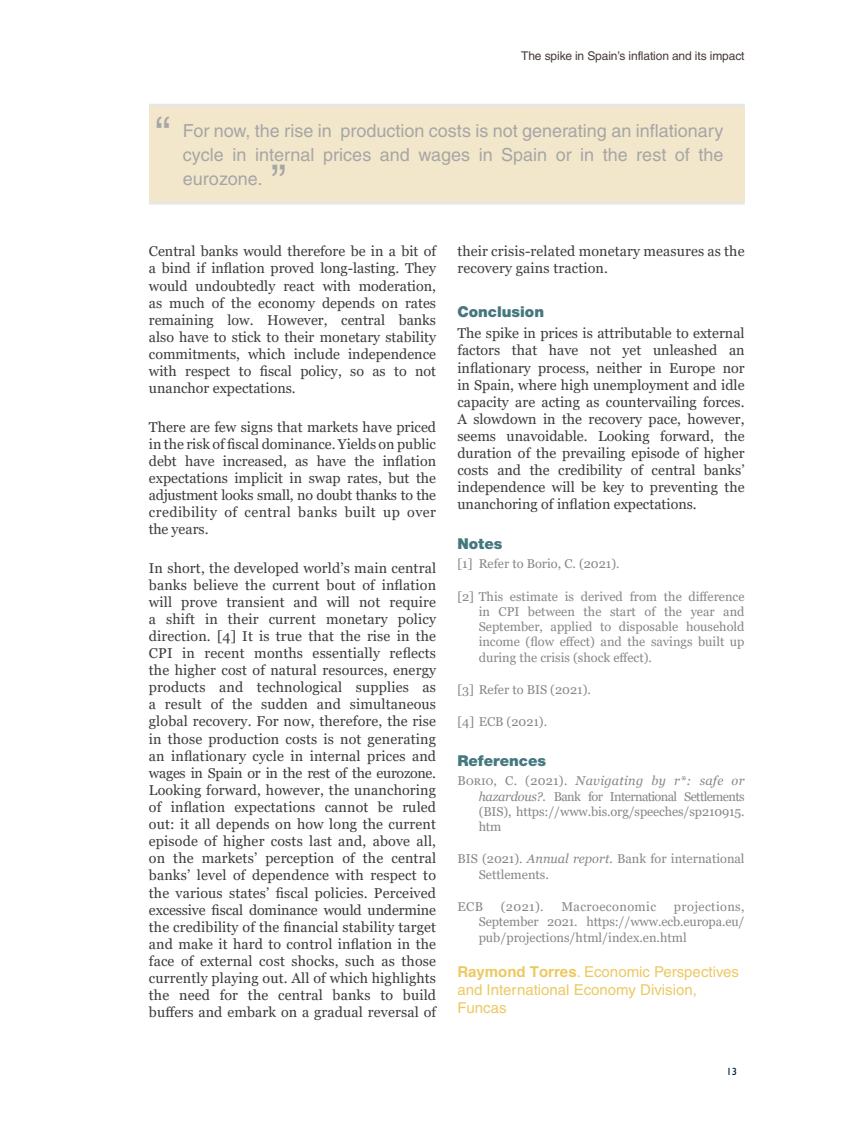
<style>
.page{position:relative;width:851px;height:1127px;background:#fff}
.page>*{position:absolute;margin:0;border:0;box-sizing:border-box;transform-origin:0 0}
.t1{font:45px "Helvetica";color:#a6a6a6}
.t2{font:18px/24px "Helvetica";color:#a6a6a6;text-align:justify}
.t3{font:15px/18px "Helvetica";color:#ecc962}
.t4{font:900 15px "Helvetica Neue";color:#45777e}
.t5{font:14.25px/17.1px "Georgia";letter-spacing:.01em;color:#3c3c3b;text-align:justify}
.t6{font:12.75px/15.3px "Georgia";color:#878787;text-align:justify}
.t7{font:12.75px "Georgia";letter-spacing:.03em;color:#878787}
.t8{font:12px "Helvetica";letter-spacing:-.01em;color:#453a36}
.t9{font:500 10.5px "Gill Sans MT Std";color:#001d39}
.s1{font-style:italic}
.s2{font-weight:700}
</style>
<div class="page">
<div style="left:149px;top:107px;width:595px;height:96px;background:#f3e7cb"></div>
<hr style="left:149px;top:104px;width:595px;height:3px;background:#e6e6e6">
<hr style="left:149px;top:201px;width:595px;height:3px;background:#e6e6e6">
<p class="t8" style="left:521px;top:49px;width:225px">The spike in Spain’s inflation and its impact</p>
<h1 class="t1" style="left:155px;top:107px;width:16px">“</h1>
<p class="t2" style="left:183px;top:118px;width:542px">For now, the rise in production costs is not generating an inflationary cycle in internal prices and wages in Spain or in the rest of the eurozone.</p>
<h1 class="t1" style="left:271px;top:155px;width:16px">”</h1>
<p class="t5" style="left:149px;top:243px;width:289px">Central banks would therefore be in a bit of a bind if inflation proved long-lasting. They would undoubtedly react with moderation, as much of the economy depends on rates remaining low. However, central banks also have to stick to their monetary stability commitments, which include independence with respect to fiscal policy, so as to not unanchor expectations.</p>
<p class="t5" style="left:149px;top:418px;width:289px">There are few signs that markets have priced in the risk of fiscal dominance. Yields on public debt have increased, as have the inflation expectations implicit in swap rates, but the adjustment looks small, no doubt thanks to the credibility of central banks built up over the years.</p>
<p class="t5" style="left:149px;top:559px;width:289px">In short, the developed world’s main central banks believe the current bout of inflation will prove transient and will not require a shift in their current monetary policy direction. [4] It is true that the rise in the CPI in recent months essentially reflects the higher cost of natural resources, energy products and technological supplies as a result of the sudden and simultaneous global recovery. For now, therefore, the rise in those production costs is not generating an inflationary cycle in internal prices and wages in Spain or in the rest of the eurozone.<br>Looking forward, however, the unanchoring of inflation expectations cannot be ruled out: it all depends on how long the current episode of higher costs last and, above all, on the markets’ perception of the central banks’ level of dependence with respect to the various states’ fiscal policies. Perceived excessive fiscal dominance would undermine the credibility of the financial stability target and make it hard to control inflation in the face of external cost shocks, such as those currently playing out. All of which highlights the need for the central banks to build buffers and embark on a gradual reversal of</p>
<p class="t5" style="left:457px;top:243px;width:288px">their crisis-related monetary measures as the recovery gains traction.</p>
<p class="t4" style="left:457px;top:303px;width:88px">Conclusion</p>
<p class="t5" style="left:457px;top:325px;width:289px">The spike in prices is attributable to external factors that have not yet unleashed an inflationary process, neither in Europe nor in Spain, where high unemployment and idle capacity are acting as countervailing forces.<br>A slowdown in the recovery pace, however, seems unavoidable. Looking forward, the duration of the prevailing episode of higher costs and the credibility of central banks’ independence will be key to preventing the unanchoring of inflation expectations.</p>
<p class="t4" style="left:457px;top:534px;width:46px">Notes</p>
<p class="t6" style="left:457px;top:556px;width:164px">[1] Refer to Borio, C. (2021).</p>
<p class="t6" style="left:478px;top:589px;width:267px;text-indent:-21px">[2] This estimate is derived from the difference in CPI between the start of the year and September, applied to disposable household income (flow effect) and the savings built up during the crisis (shock effect).</p>
<p class="t6" style="left:457px;top:682px;width:135px">[3] Refer to BIS (2021).</p>
<p class="t6" style="left:457px;top:714px;width:91px">[4] ECB (2021).</p>
<p class="t4" style="left:457px;top:751px;width:90px">References</p>
<p class="t6" style="left:478px;top:773px;width:267px;text-indent:-21px">Borio, C. (2021). <span class="s1">Navigating by r*: safe or hazardous?.</span> Bank for International Settlements (BIS), https://www.bis.org/speeches/sp210915. htm</p>
<p class="t6" style="left:478px;top:851px;width:267px;text-indent:-21px">BIS (2021). <span class="s1">Annual report.</span> Bank for international<br>Settlements.</p>
<p class="t6" style="left:457px;top:899px;width:27px">ECB</p>
<p class="t6" style="left:500px;top:899px;width:44px">(2021).</p>
<p class="t7" style="left:561px;top:899px;width:96px">Macroeconomic</p>
<p class="t6" style="left:478px;top:899px;width:267px;text-indent:195px">projections, September 2021. https://www.ecb.europa.eu/ pub/projections/html/index.en.html</p>
<p class="t3" style="left:457px;top:962px;width:283px"><span class="s2">Raymond Torres</span>. Economic Perspectives and International Economy Division,<br>Funcas</p>
<p class="t9" style="left:726px;top:1065px;width:12px">13</p>
</div>
